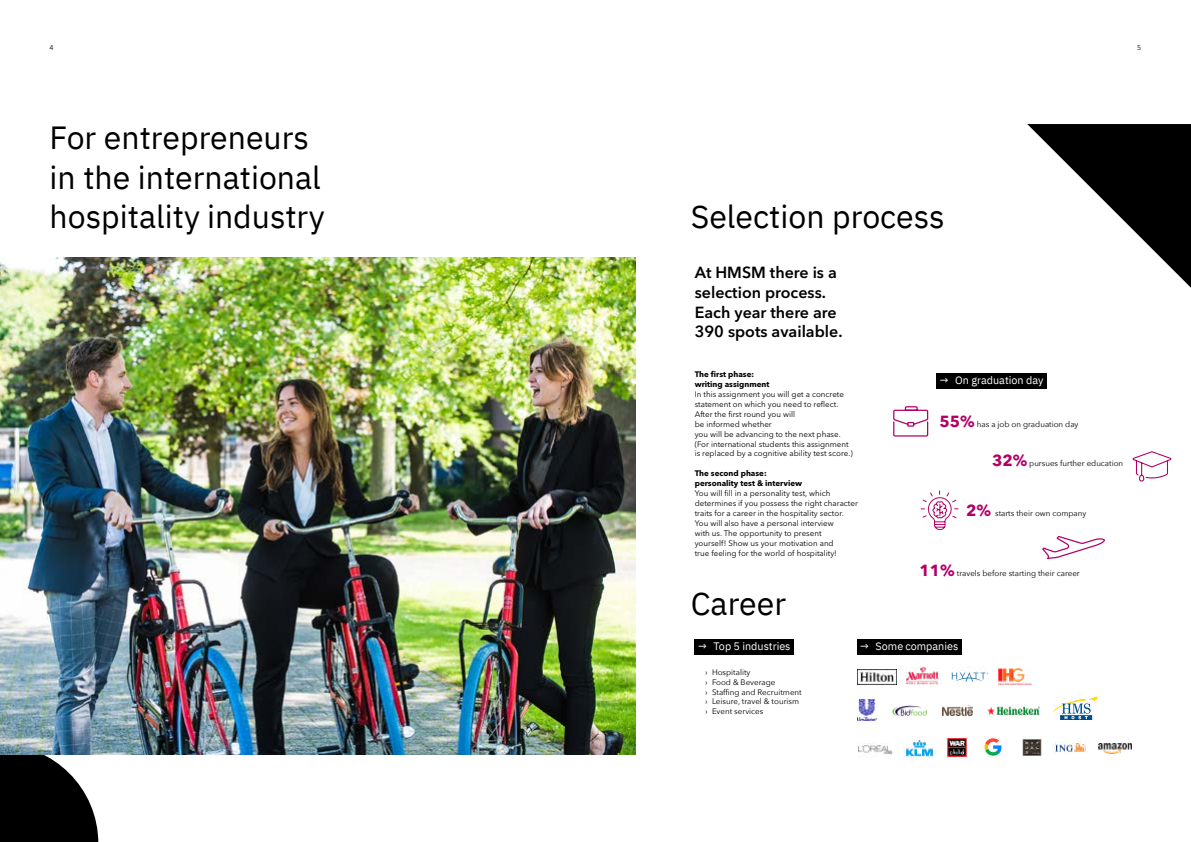
<style>
.page{position:relative;width:1191px;height:842px;background:#fff}
.page>*{position:absolute;margin:0;border:0;box-sizing:border-box;transform-origin:0 0}
.t1{font:32px/39.7px "IBM Plex Sans";color:#000}
.t2{font:600 16px/19.8px "Avenir Next LT Pro";color:#000}
.t3{font:10.8px "IBM Plex Sans";color:#fff}
.t4{font:8px/9.9px "Avenir Next LT Pro";color:#000}
.t5{font:8px/9.9px "Avenir Next";color:#000}
.t6{font:700 8px/9.9px "Avenir Next LT Pro";color:#000}
.t7{font:7px "Avenir Next LT Pro";color:#000}
.s1{font-family:"Avenir Next LT Pro";font-weight:700;font-size:16px;color:#b20066}
</style>
<div class="page">
<svg style="left:0;top:754px;width:98px;height:88px;background:#272828"></svg>
<svg style="left:1027px;top:124px;width:164px;height:164px"></svg>
<img style="left:0;top:258px;width:635px;height:496px">
<div style="left:936px;top:373px;width:111px;height:15px;background:#000"></div>
<div style="left:694px;top:639px;width:100px;height:15px;background:#000"></div>
<div style="left:857px;top:639px;width:104px;height:15px;background:#000"></div>
<img style="left:857px;top:670px;width:39px;height:14px">
<img style="left:951px;top:667px;width:38px;height:15px">
<img style="left:998px;top:669px;width:33px;height:17px">
<img style="left:905px;top:667px;width:34px;height:17px">
<img style="left:892px;top:706px;width:35px;height:10px">
<img style="left:1053px;top:697px;width:44px;height:23px">
<img style="left:987px;top:704px;width:52px;height:12px">
<img style="left:942px;top:705px;width:30px;height:10px">
<img style="left:857px;top:700px;width:19px;height:21px">
<img style="left:1098px;top:744px;width:33px;height:10px">
<img style="left:983px;top:737px;width:19px;height:20px">
<img style="left:1053px;top:741px;width:33px;height:12px">
<img style="left:904px;top:736px;width:29px;height:23px">
<img style="left:1022px;top:739px;width:19px;height:17px">
<img style="left:858px;top:743px;width:34px;height:12px">
<img style="left:946px;top:737px;width:21px;height:21px">
<svg style="left:920px;top:490px;width:39px;height:41px"></svg>
<svg style="left:1042px;top:535px;width:63px;height:24px"></svg>
<svg style="left:1132px;top:451px;width:40px;height:31px"></svg>
<svg style="left:893px;top:406px;width:36px;height:31px"></svg>
<p class="t7" style="left:50px;top:43px;width:6px">4</p>
<p class="t7" style="left:1137px;top:43px;width:6px">5</p>
<h1 class="t1" style="left:50px;top:115px;width:276px">For entrepreneurs in the international hospitality industry</h1>
<h1 class="t1" style="left:691px;top:194px;width:255px">Selection process</h1>
<h2 class="t2" style="left:694px;top:262px;width:149px">At HMSM there is a selection process.<br>Each year there are<br>390 spots available.</h2>
<p class="t6" style="left:694px;top:369px;width:76px">The first phase: writing assignment</p>
<p class="t4" style="left:694px;top:389px;width:160px">In this assignment you will get a concrete statement on which you need to reflect.<br>After the first round you will<br>be informed whether<br>you will be advancing to the next phase. (For international students this assignment is replaced by a cognitive ability test score.)</p>
<p class="t6" style="left:694px;top:468px;width:109px">The second phase: personality test &amp; interview</p>
<p class="t4" style="left:694px;top:488px;width:165px">You will fill in a personality test, which determines if you possess the right character traits for a career in the hospitality sector.<br>You will also have a personal interview<br>with us. The opportunity to present<br>yourself! Show us your motivation and<br>true feeling for the world of hospitality!</p>
<h1 class="t1" style="left:690px;top:581px;width:97px">Career</h1>
<h3 class="t3" style="left:939px;top:372px;width:105px">→ On graduation day</h3>
<p class="t5" style="left:939px;top:419px;width:140px"><span class="s1">55%</span> has a job on graduation day</p>
<p class="t5" style="left:992px;top:458px;width:133px"><span class="s1">32%</span> pursues further education</p>
<p class="t5" style="left:966px;top:508px;width:122px"><span class="s1">2%</span> starts their own company</p>
<p class="t5" style="left:919px;top:567px;width:162px"><span class="s1">11%</span> travels before starting their career</p>
<h3 class="t3" style="left:698px;top:638px;width:94px">→ Top 5 industries</h3>
<h3 class="t3" style="left:860px;top:638px;width:99px">→ Some companies</h3>
<p class="t5" style="left:705px;top:667px;width:98px">› Hospitality<br>› Food &amp; Beverage<br>› Staffing and Recruitment › Leisure, travel &amp; tourism › Event services</p>
</div>
